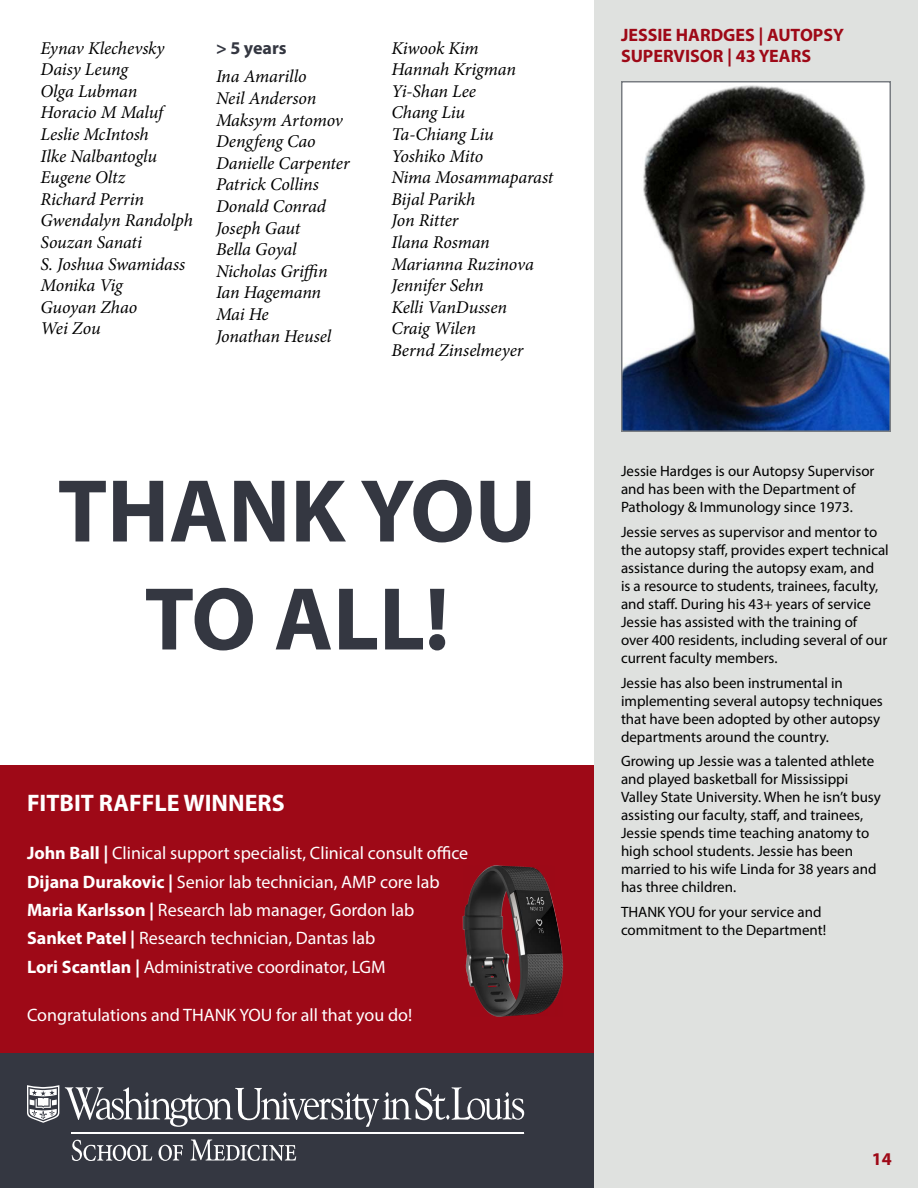
<style>
.page{position:relative;width:918px;height:1188px;background:#fff}
.page>*{position:absolute;margin:0;border:0;box-sizing:border-box;transform-origin:0 0}
.t1{font:700 90px/108px "Myriad Pro";color:#343741;text-align:center}
.t2{font:700 24px "Myriad Pro";color:#fff}
.t3{font:italic 18px/21.6px "Minion Pro";letter-spacing:-.01em;color:#000}
.t4{font:18px/28.3px "Myriad Pro";color:#fff}
.t5{font:700 18px/21.6px "Myriad Pro";color:#9e0917}
.t6{font:700 18px "Myriad Pro";color:#343741}
.t7{font:15px/18px "Myriad Pro";color:#000}
.s1{font-weight:700}
</style>
<div class="page">
<div style="left:594px;top:0;width:324px;height:1188px;background:#dfe1df"></div>
<div style="left:0;top:1053px;width:594px;height:135px;background:#343741"></div>
<hr style="left:72px;top:1133px;width:452px;height:1px;background:#fff">
<svg style="left:65px;top:1087px;width:459px;height:40px"></svg>
<svg style="left:27px;top:1085px;width:32px;height:38px"></svg>
<svg style="left:159px;top:1145px;width:24px;height:16px"></svg>
<svg style="left:72px;top:1140px;width:80px;height:21px"></svg>
<svg style="left:190px;top:1140px;width:106px;height:21px"></svg>
<div style="left:0;top:766px;width:594px;height:287px;background:#9e0917"></div>
<img style="left:462px;top:865px;width:101px;height:152px">
<img style="left:624px;top:84px;width:264px;height:345px">
<div style="left:621px;top:81px;width:270px;height:351px;border:2px solid #797d82"></div>
<p class="t3" style="left:41px;top:37px;width:154px">Eynav Klechevsky<br>Daisy Leung<br>Olga Lubman<br>Horacio M Maluf<br>Leslie McIntosh<br>Ilke Nalbantoglu<br>Eugene Oltz<br>Richard Perrin<br>Gwendalyn Randolph<br>Souzan Sanati<br>S. Joshua Swamidass<br>Monika Vig<br>Guoyan Zhao<br>Wei Zou</p>
<p class="t6" style="left:216px;top:36px;width:72px">&gt; 5 years</p>
<p class="t3" style="left:216px;top:66px;width:135px">Ina Amarillo<br>Neil Anderson<br>Maksym Artomov<br>Dengfeng Cao<br>Danielle Carpenter<br>Patrick Collins<br>Donald Conrad<br>Joseph Gaut<br>Bella Goyal<br>Nicholas Griffin<br>Ian Hagemann<br>Mai He<br>Jonathan Heusel</p>
<p class="t3" style="left:392px;top:37px;width:164px">Kiwook Kim<br>Hannah Krigman<br>Yi-Shan Lee<br>Chang Liu<br>Ta-Chiang Liu<br>Yoshiko Mito<br>Nima Mosammaparast<br>Bijal Parikh<br>Jon Ritter<br>Ilana Rosman<br>Marianna Ruzinova<br>Jennifer Sehn<br>Kelli VanDussen<br>Craig Wilen<br>Bernd Zinselmeyer</p>
<h1 class="t1" style="left:58px;top:454px;width:480px">THANK YOU<br>TO ALL!</h1>
<h2 class="t2" style="left:27px;top:787px;width:259px">FITBIT RAFFLE WINNERS</h2>
<p class="t4" style="left:27px;top:839px;width:443px"><span class="s1">John Ball |</span> Clinical support specialist, Clinical consult office <span class="s1">Dijana Durakovic |</span> Senior lab technician, AMP core lab <span class="s1">Maria Karlsson |</span> Research lab manager, Gordon lab <span class="s1">Sanket Patel |</span> Research technician, Dantas lab<br><span class="s1">Lori Scantlan |</span> Administrative coordinator, LGM</p>
<p class="t4" style="left:27px;top:1001px;width:387px">Congratulations and THANK YOU for all that you do!</p>
<p class="t5" style="left:621px;top:23px;width:224px">JESSIE HARDGES | AUTOPSY<br>SUPERVISOR | 43 YEARS</p>
<p class="t7" style="left:621px;top:462px;width:255px">Jessie Hardges is our Autopsy Supervisor and has been with the Department of<br>Pathology &amp; Immunology since 1973.</p>
<p class="t7" style="left:621px;top:523px;width:269px">Jessie serves as supervisor and mentor to the autopsy staff, provides expert technical assistance during the autopsy exam, and<br>is a resource to students, trainees, faculty, and staff. During his 43+ years of service Jessie has assisted with the training of<br>over 400 residents, including several of our current faculty members.</p>
<p class="t7" style="left:621px;top:673px;width:263px">Jessie has also been instrumental in implementing several autopsy techniques that have been adopted by other autopsy departments around the country.</p>
<p class="t7" style="left:621px;top:752px;width:261px">Growing up Jessie was a talented athlete and played basketball for Mississippi Valley State University. When he isn’t busy assisting our faculty, staff, and trainees, Jessie spends time teaching anatomy to high school students. Jessie has been married to his wife Linda for 38 years and has three children.</p>
<p class="t7" style="left:621px;top:903px;width:207px">THANK YOU for your service and commitment to the Department!</p>
<p class="t5" style="left:872px;top:1148px;width:21px">14</p>
</div>
